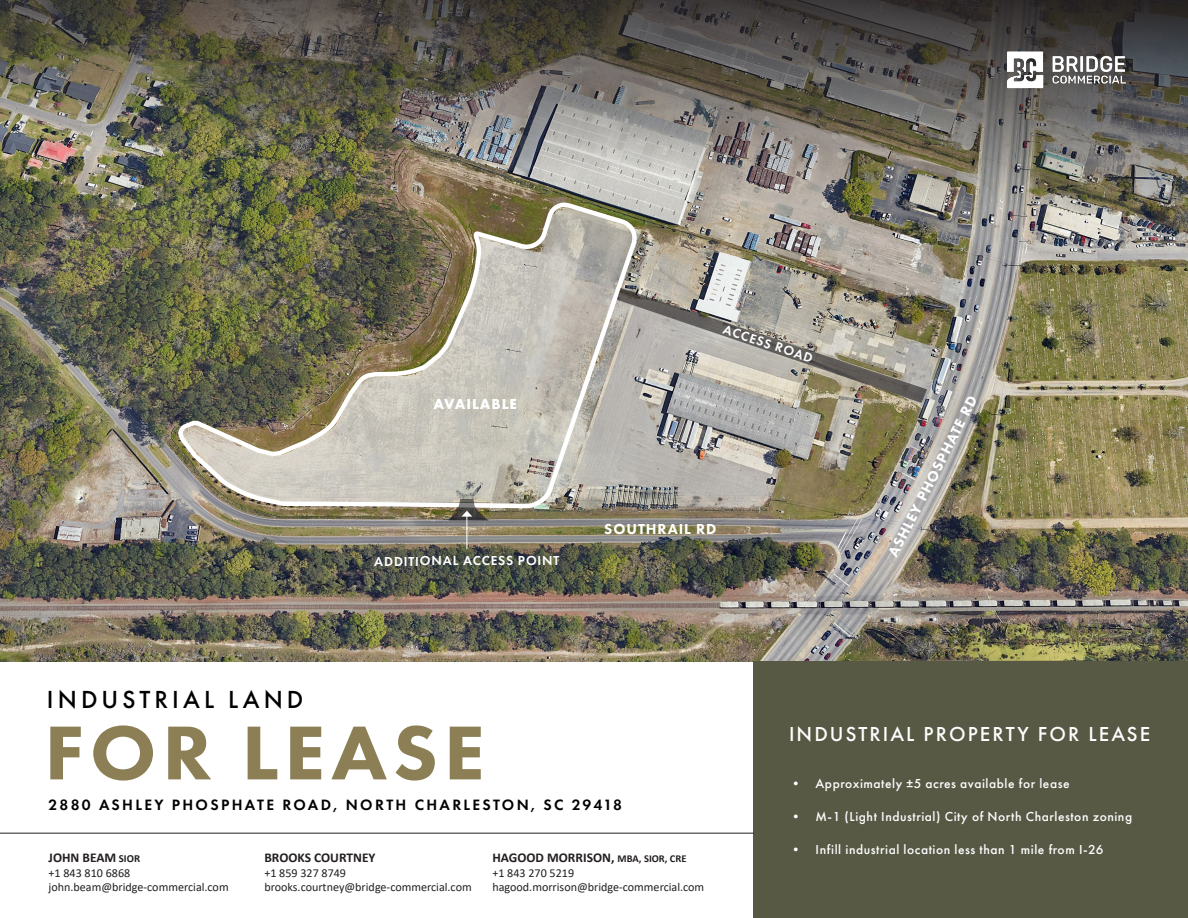
<style>
.page{position:relative;width:1188px;height:918px;background:#fff}
.page>*{position:absolute;margin:0;border:0;box-sizing:border-box;transform-origin:0 0}
.grey_body{font:800 79.05px "Futura PT";letter-spacing:.07em;color:#8c7f56;scale:1.04 1}
.t1{font:500 25.65px "Futura PT";letter-spacing:.16em;color:#000}
.t2{font:500 21px "Futura PT";letter-spacing:.1em;color:#fff}
.t3{font:600 15.6px "Futura PT";letter-spacing:.15em;color:#000}
.t4{font:800 15px "Futura PT";letter-spacing:.06em;color:#fff}
.t5{font:700 15px "Futura PT";letter-spacing:.06em;color:#fff}
.t6{font:500 13.5px "Futura PT";letter-spacing:.04em;color:#fff}
.t7{font:700 13.5px "Calibri";color:#231f20}
.t8{font:600 13.5px "Futura PT";letter-spacing:.055em;color:#fff}
.t9{font:12.15px "Calibri";color:#231f20}
.s1{font-size:10.8px}
.s2{font-size:10.5px}
</style>
<div class="page">
<img style="left:0;top:453px;width:1188px;height:209px">
<img style="left:0;top:0;width:1188px;height:453px">
<div style="left:754px;top:662px;width:434px;height:256px;background:#575945"></div>
<hr style="left:0;top:833px;width:754px;height:1px;background:#231f20">
<img style="left:174px;top:197px;width:465px;height:314px">
<img style="left:999px;top:42px;width:135px;height:54px">
<svg style="left:617px;top:288px;width:310px;height:115px;background:#a5a197"></svg>
<hr style="left:467px;top:516px;width:1px;height:33px;background:#fff">
<svg style="left:448px;top:499px;width:41px;height:22px"></svg>
<p class="t1" style="left:47px;top:684px;width:258px">INDUSTRIAL LAND</p>
<p class="t5" style="left:433px;top:394px;width:85px">AVAILABLE</p>
<p class="t8" style="left:726px;top:321px;width:95px;rotate:18deg">ACCESS ROAD</p>
<p class="t8" style="left:374px;top:552px;width:187px">ADDITIONAL ACCESS POINT</p>
<p class="t4" style="left:604px;top:519px;width:114px">SOUTHRAIL RD</p>
<p class="t4" style="left:884px;top:552px;width:180px;rotate:-63deg">ASHLEY PHOSPHATE RD</p>
<p class="grey_body" style="left:44px;top:704px;width:425px">FOR LEASE</p>
<p class="t3" style="left:48px;top:795px;width:575px">2880 ASHLEY PHOSPHATE ROAD, NORTH CHARLESTON, SC 29418</p>
<p class="t7" style="left:49px;top:848px;width:93px">JOHN BEAM <span class="s1">SIOR</span></p>
<p class="t9" style="left:49px;top:864px;width:83px">+1 843 810 6868</p>
<p class="t9" style="left:49px;top:879px;width:182px">john.beam@bridge-commercial.com</p>
<p class="t7" style="left:264px;top:848px;width:113px">BROOKS COURTNEY</p>
<p class="t9" style="left:264px;top:864px;width:83px">+1 859 327 8749</p>
<p class="t9" style="left:264px;top:879px;width:209px">brooks.courtney@bridge-commercial.com</p>
<p class="t7" style="left:492px;top:848px;width:196px">HAGOOD MORRISON, <span class="s2">MBA, SIOR, CRE</span></p>
<p class="t9" style="left:492px;top:864px;width:83px">+1 843 270 5219</p>
<p class="t9" style="left:492px;top:879px;width:213px">hagood.morrison@bridge-commercial.com</p>
<p class="t2" style="left:789px;top:721px;width:363px">INDUSTRIAL PROPERTY FOR LEASE</p>
<p class="t6" style="left:789px;top:775px;width:282px">• Approximately ±5 acres available for lease</p>
<p class="t6" style="left:789px;top:808px;width:345px">• M-1 (Light Industrial) City of North Charleston zoning</p>
<p class="t6" style="left:789px;top:841px;width:316px">• Infill industrial location less than 1 mile from I-26</p>
</div>
